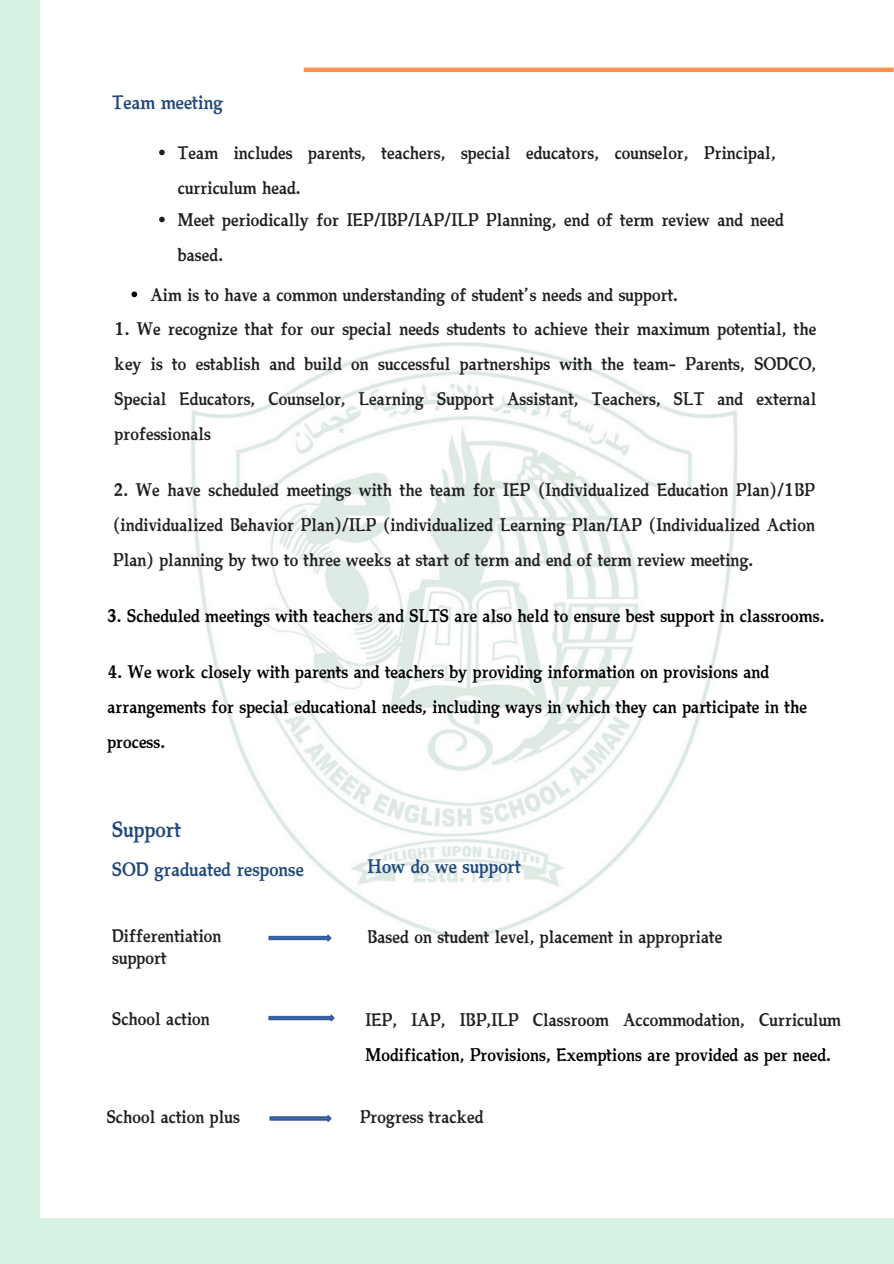
<style>
.page{position:relative;width:894px;height:1264px;background:#fff}
.page>*{position:absolute;margin:0;border:0;box-sizing:border-box;transform-origin:0 0}
.t1{font:25.5px "Canva Wu Jing Kui Ben Latin";letter-spacing:.005em;color:#1f487c}
.t2{font:22.5px "Canva Wu Jing Kui Ben Latin";letter-spacing:.005em;color:#1f487c}
.t3{font:21px/34.8px "Canva Wu Jing Kui Ben Latin";letter-spacing:.005em;color:#202020}
.t4{font:21px/34.8px "Canva Wu Jing Kui Ben Latin";letter-spacing:.005em;color:#000}
.s1{color:#202020}
</style>
<div class="page">
<img style="left:191px;top:342px;width:547px;height:598px">
<div style="left:0;top:0;width:39px;height:1263px;background:#d6f3e3"></div>
<div style="left:0;top:1218px;width:893px;height:45px;background:#d6f3e3"></div>
<hr style="left:303px;top:68px;width:590px;height:4px;background:#ff914d">
<svg style="left:159px;top:150px;width:6px;height:5px"></svg>
<svg style="left:159px;top:217px;width:6px;height:5px"></svg>
<svg style="left:131px;top:291px;width:6px;height:6px"></svg>
<img style="left:268px;top:1014px;width:67px;height:8px">
<img style="left:262px;top:927px;width:76px;height:15px">
<img style="left:269px;top:1114px;width:63px;height:9px">
<p class="t2" style="left:112px;top:91px;width:112px">Team meeting</p>
<h1 class="t3" style="left:178px;top:135px;width:599px">Team includes parents, teachers, special educators, counselor, Principal, curriculum head.</h1>
<p class="t3" style="left:178px;top:202px;width:607px">Meet periodically for IEP/IBP/IAP/ILP Planning, end of term review and need based.</p>
<p class="t3" style="left:150px;top:277px;width:529px">Aim is to have a common understanding of student’s needs and support.</p>
<p class="t3" style="left:115px;top:312px;width:703px;text-align:justify">1. We recognize that for our special needs students to achieve their maximum potential, the key is to establish and build on successful partnerships with the team- Parents, SODCO, Special Educators, Counselor, Learning Support Assistant, Teachers, SLT and external professionals</p>
<p class="t3" style="left:113px;top:472px;width:703px;text-align:justify">2. We have scheduled meetings with the team for IEP (Individualized Education Plan)/1BP (individualized Behavior Plan)/ILP (individualized Learning Plan/IAP (Individualized Action Plan) planning by two to three weeks at start of term and end of term review meeting.</p>
<p class="t4" style="left:107px;top:597px;width:719px">3. Scheduled meetings with teachers and SLTS are also held to ensure best support in classrooms.</p>
<p class="t4" style="left:107px;top:654px;width:700px">4. We work closely with parents and teachers by providing information on provisions and arrangements for special educational needs, including ways in which they can participate in the process.</p>
<h1 class="t1" style="left:112px;top:816px;width:70px">Support</h1>
<h1 class="t2" style="left:112px;top:858px;width:193px">SOD graduated response</h1>
<h1 class="t3" style="left:112px;top:918px;width:111px">Differentiation</h1>
<p class="t3" style="left:112px;top:940px;width:56px">support</p>
<p class="t3" style="left:112px;top:1001px;width:99px">School action</p>
<p class="t2" style="left:367px;top:854px;width:155px">How do we support</p>
<p class="t3" style="left:367px;top:918px;width:356px">Based on student level, placement in appropriate</p>
<p class="t4" style="left:365px;top:1002px;width:477px"><span class="s1">IEP, IAP, IBP,ILP Classroom Accommodation, Curriculum<br></span>Modification, Provisions, Exemptions are provided as per need.</p>
<h1 class="t3" style="left:107px;top:1099px;width:135px">School action plus</h1>
<p class="t3" style="left:360px;top:1099px;width:125px">Progress tracked</p>
</div>
